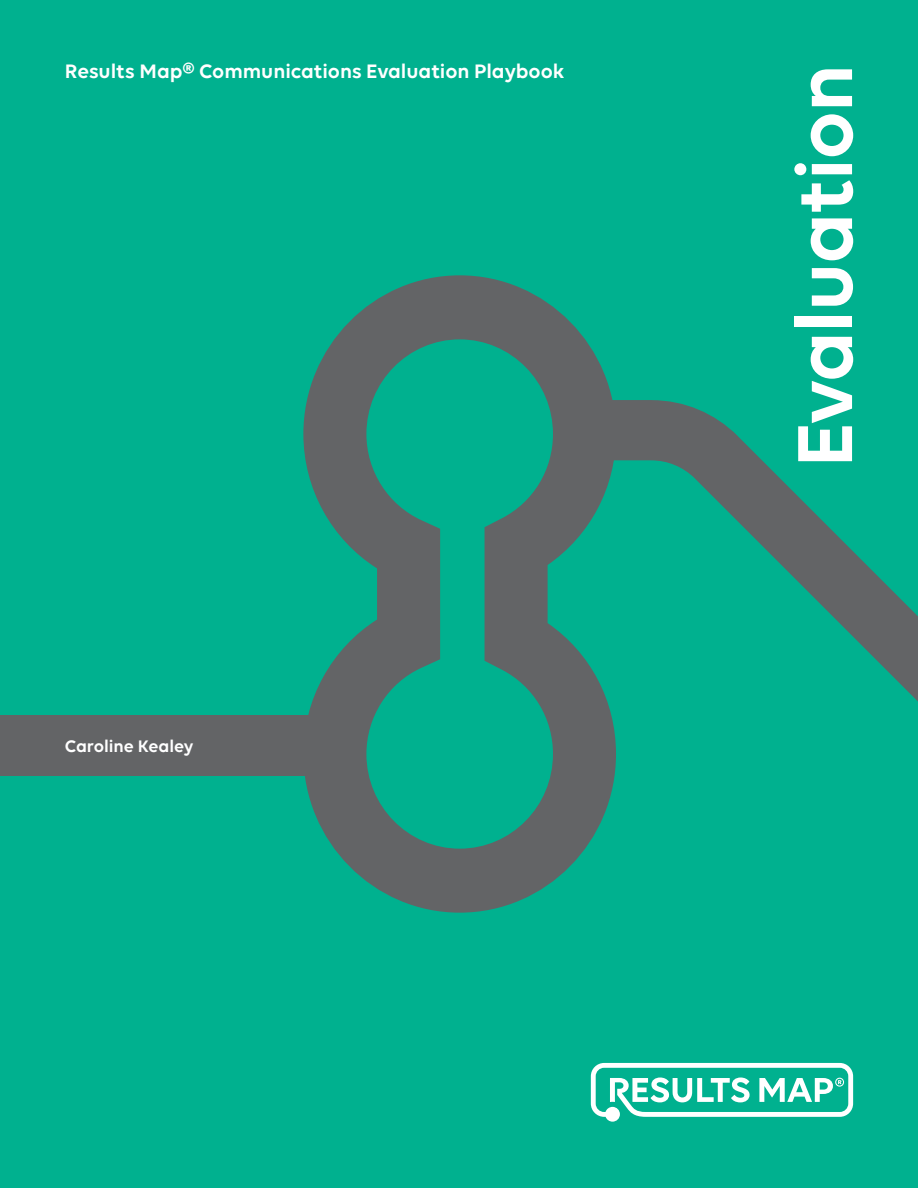
<style>
.page{position:relative;width:918px;height:1188px;background:#fff}
.page>*{position:absolute;margin:0;border:0;box-sizing:border-box;transform-origin:0 0}
.t1{font:600 84px "Volte";letter-spacing:-.015em;color:#fff}
.t2{font:600 21px "Volte";letter-spacing:-.005em;color:#fff}
.t3{font:600 18px "Volte";letter-spacing:-.005em;color:#fff}
</style>
<div class="page">
<div style="left:1px;top:0;width:917px;height:1188px;background:#00b18f"></div>
<div style="left:0;top:716px;width:345px;height:60px;background:#636466"></div>
<svg style="left:616px;top:400px;width:302px;height:302px"></svg>
<svg style="left:591px;top:1063px;width:262px;height:59px"></svg>
<svg style="left:303px;top:275px;width:313px;height:638px"></svg>
<p class="t2" style="left:65px;top:59px;width:501px">Results Map® Communications Evaluation Playbook</p>
<p class="t3" style="left:65px;top:735px;width:130px">Caroline Kealey</p>
<h1 class="t1" style="left:775px;top:468px;width:405px;rotate:-90deg">Evaluation</h1>
</div>
